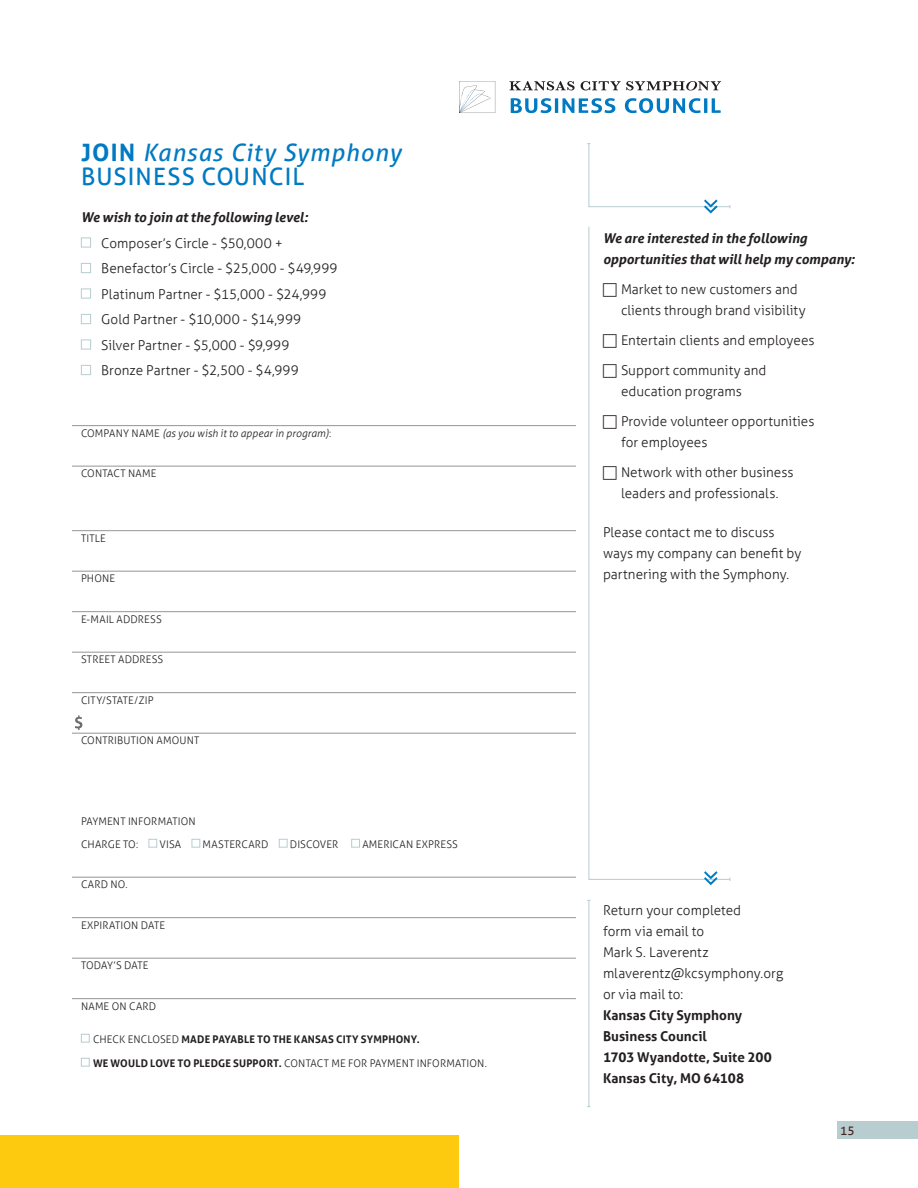
<style>
.page{position:relative;width:918px;height:1188px;background:#fff}
.page>*{position:absolute;margin:0;border:0;box-sizing:border-box;transform-origin:0 0}
.t1{font:italic 24px/24px "Aller";letter-spacing:.04em;color:#007ac2}
.Body_Aller_10_14{font:300 13.5px/21px "Aller";color:#231f20}
.Subhead_2{font:italic 700 13.5px/21px "Aller";color:#231f20}
.Body_Aller_10_14-2{font:700 13.5px/21px "Aller";letter-spacing:.005em;color:#231f20}
.t2{font:12px "Aller";color:#462521}
.Body__Payment__no_ru{font:300 10.5px/22.5px "Aller";letter-spacing:.01em;color:#231f20}
.Body__Payment_Form{font:300 10.5px "Aller";letter-spacing:.015em;color:#231f20}
.Body__Payment__no_ru-2{font:700 10.5px "Aller";letter-spacing:.02em;color:#231f20}
.Body__Payment_Form-2{font:italic 300 10.5px "Aller";letter-spacing:.01em;color:#231f20}
.s1{font-weight:700;font-style:normal}
.s2{font-style:normal}
.s3{font-weight:300}
.s4{font-weight:700}
</style>
<div class="page">
<div style="left:837px;top:1121px;width:81px;height:18px;background:#b7cdcf"></div>
<div style="left:0;top:1135px;width:459px;height:53px;background:#fdca10"></div>
<svg style="left:459px;top:81px;width:36px;height:32px"></svg>
<svg style="left:511px;top:98px;width:210px;height:15px"></svg>
<svg style="left:509px;top:81px;width:212px;height:9px"></svg>
<hr style="left:72px;top:530px;width:504px;height:1px;background:#939598">
<hr style="left:72px;top:571px;width:504px;height:1px;background:#939598">
<hr style="left:72px;top:611px;width:504px;height:1px;background:#939598">
<hr style="left:72px;top:652px;width:504px;height:1px;background:#939598">
<hr style="left:72px;top:692px;width:504px;height:1px;background:#939598">
<hr style="left:72px;top:733px;width:504px;height:1px;background:#939598">
<hr style="left:72px;top:877px;width:504px;height:1px;background:#939598">
<hr style="left:72px;top:917px;width:504px;height:1px;background:#939598">
<hr style="left:72px;top:958px;width:504px;height:1px;background:#939598">
<hr style="left:72px;top:998px;width:504px;height:1px;background:#939598">
<div style="left:149px;top:839px;width:8px;height:9px;border:1px solid #b7cdcf"></div>
<div style="left:192px;top:839px;width:8px;height:9px;border:1px solid #b7cdcf"></div>
<div style="left:279px;top:839px;width:9px;height:9px;border:1px solid #b7cdcf"></div>
<div style="left:351px;top:839px;width:9px;height:9px;border:1px solid #b7cdcf"></div>
<div style="left:81px;top:1034px;width:9px;height:9px;border:1px solid #b7cdcf"></div>
<div style="left:81px;top:1058px;width:9px;height:9px;border:1px solid #b7cdcf"></div>
<svg style="left:72px;top:715px;width:13px;height:18px"></svg>
<hr style="left:589px;top:900px;width:1px;height:207px;background:#b7cdcf">
<hr style="left:72px;top:425px;width:504px;height:1px;background:#939598">
<hr style="left:72px;top:466px;width:504px;height:1px;background:#939598">
<div style="left:81px;top:238px;width:10px;height:10px;border:1px solid #b7cdcf"></div>
<div style="left:81px;top:263px;width:10px;height:10px;border:1px solid #b7cdcf"></div>
<div style="left:81px;top:289px;width:10px;height:9px;border:1px solid #b7cdcf"></div>
<div style="left:81px;top:314px;width:10px;height:10px;border:1px solid #b7cdcf"></div>
<div style="left:81px;top:340px;width:10px;height:10px;border:1px solid #b7cdcf"></div>
<div style="left:81px;top:365px;width:10px;height:10px;border:1px solid #b7cdcf"></div>
<svg style="left:587px;top:143px;width:144px;height:71px"></svg>
<svg style="left:588px;top:227px;width:142px;height:653px"></svg>
<svg style="left:704px;top:871px;width:14px;height:14px"></svg>
<svg style="left:603px;top:283px;width:13px;height:14px"></svg>
<svg style="left:603px;top:334px;width:13px;height:14px"></svg>
<svg style="left:603px;top:364px;width:13px;height:14px"></svg>
<svg style="left:603px;top:415px;width:13px;height:14px"></svg>
<svg style="left:603px;top:466px;width:13px;height:14px"></svg>
<p class="t1" style="left:81px;top:140px;width:322px"><span class="s1">JOIN</span> Kansas City Symphony<br><span class="s2">BUSINESS COUNCIL</span></p>
<p class="Subhead_2" style="left:81px;top:207px;width:228px">We wish to join at the following level:</p>
<p class="Body_Aller_10_14" style="left:101px;top:232px;width:183px">Composer’s Circle - $50,000 +</p>
<p class="Body_Aller_10_14" style="left:101px;top:258px;width:238px">Benefactor’s Circle - $25,000 - $49,999</p>
<p class="Body_Aller_10_14" style="left:101px;top:283px;width:227px">Platinum Partner - $15,000 - $24,999</p>
<p class="Body_Aller_10_14" style="left:101px;top:309px;width:202px">Gold Partner - $10,000 - $14,999</p>
<p class="Body_Aller_10_14" style="left:101px;top:334px;width:190px">Silver Partner - $5,000 - $9,999</p>
<p class="Body_Aller_10_14" style="left:101px;top:360px;width:199px">Bronze Partner - $2,500 - $4,999</p>
<p class="Body__Payment_Form-2" style="left:81px;top:426px;width:252px"><span class="s2">COMPANY NAME</span> (as you wish it to appear in program)<span class="s2">:</span></p>
<p class="Body__Payment_Form" style="left:81px;top:467px;width:77px">CONTACT NAME</p>
<p class="Body__Payment_Form" style="left:81px;top:532px;width:26px">TITLE</p>
<p class="Body__Payment_Form" style="left:81px;top:572px;width:36px">PHONE</p>
<p class="Body__Payment_Form" style="left:81px;top:613px;width:82px">E-MAIL ADDRESS</p>
<p class="Body__Payment_Form" style="left:81px;top:653px;width:84px">STREET ADDRESS</p>
<p class="Body__Payment_Form" style="left:81px;top:694px;width:74px">CITY/STATE/ZIP</p>
<p class="Body__Payment_Form" style="left:81px;top:734px;width:120px">CONTRIBUTION AMOUNT</p>
<p class="Body__Payment__no_ru" style="left:81px;top:810px;width:116px">PAYMENT INFORMATION<br>CHARGE TO:</p>
<p class="Body__Payment__no_ru" style="left:160px;top:833px;width:23px">VISA</p>
<p class="Body__Payment__no_ru" style="left:203px;top:833px;width:67px">MASTERCARD</p>
<p class="Body__Payment__no_ru" style="left:290px;top:833px;width:50px">DISCOVER</p>
<p class="Body__Payment__no_ru" style="left:362px;top:833px;width:97px">AMERICAN EXPRESS</p>
<p class="Body__Payment_Form" style="left:81px;top:878px;width:48px">CARD NO.</p>
<p class="Body__Payment_Form" style="left:81px;top:919px;width:86px">EXPIRATION DATE</p>
<p class="Body__Payment_Form" style="left:81px;top:959px;width:69px">TODAY’S DATE</p>
<p class="Body__Payment_Form" style="left:81px;top:1000px;width:77px">NAME ON CARD</p>
<p class="Body__Payment__no_ru-2" style="left:93px;top:1032px;width:328px"><span class="s3">CHECK ENCLOSED</span> MADE PAYABLE TO THE KANSAS CITY SYMPHONY.</p>
<p class="Body__Payment__no_ru" style="left:93px;top:1052px;width:395px"><span class="s4">WE WOULD LOVE TO PLEDGE SUPPORT.</span> CONTACT ME FOR PAYMENT INFORMATION.</p>
<p class="Subhead_2" style="left:603px;top:228px;width:253px">We are interested in the following opportunities that will help my company:</p>
<p class="Body_Aller_10_14" style="left:621px;top:279px;width:186px">Market to new customers and clients through brand visibility</p>
<p class="Body_Aller_10_14" style="left:621px;top:330px;width:195px">Entertain clients and employees</p>
<p class="Body_Aller_10_14" style="left:621px;top:360px;width:147px">Support community and education programs</p>
<p class="Body_Aller_10_14" style="left:621px;top:411px;width:195px">Provide volunteer opportunities for employees</p>
<p class="Body_Aller_10_14" style="left:621px;top:462px;width:174px">Network with other business leaders and professionals.</p>
<p class="Body_Aller_10_14" style="left:603px;top:522px;width:200px">Please contact me to discuss ways my company can benefit by partnering with the Symphony.</p>
<p class="Body_Aller_10_14" style="left:603px;top:900px;width:140px">Return your completed form via email to<br>Mark S. Laverentz</p>
<p class="Body_Aller_10_14" style="left:603px;top:963px;width:182px">mlaverentz@kcsymphony.org or via mail to:</p>
<p class="Body_Aller_10_14-2" style="left:603px;top:1005px;width:141px">Kansas City Symphony<br>Business Council</p>
<p class="Body_Aller_10_14-2" style="left:603px;top:1047px;width:171px">1703 Wyandotte, Suite 200</p>
<p class="Body_Aller_10_14-2" style="left:603px;top:1068px;width:143px">Kansas City, MO 64108</p>
<p class="t2" style="left:840px;top:1124px;width:16px">15</p>
</div>
